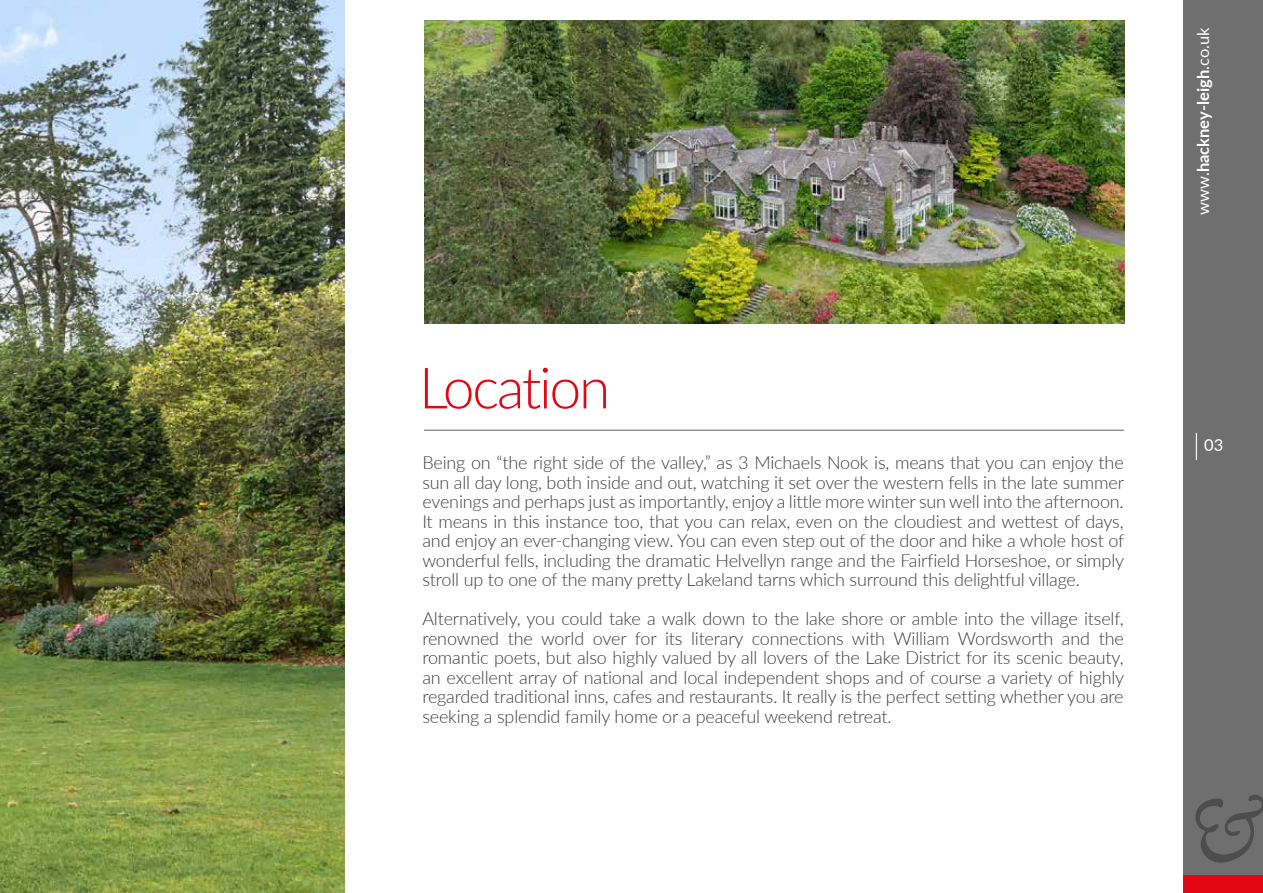
<style>
.page{position:relative;width:1263px;height:893px;background:#fff}
.page>*{position:absolute;margin:0;border:0;box-sizing:border-box;transform-origin:0 0}
.t1{font:300 57px "Lato";letter-spacing:-.04em;color:#e30613}
.t2{font:300 18px/19.5px "Lato";letter-spacing:-.01em;color:#3c3c3b;text-align:justify}
.t3{font:700 16.5px "Lato";color:#fff}
.t4{font:16.5px "Lato";color:#fff}
.s1{font-weight:400}
</style>
<div class="page">
<img style="left:424px;top:21px;width:700px;height:302px">
<div style="left:1183px;top:0;width:80px;height:893px;background:#706f6f"></div>
<div style="left:1183px;top:876px;width:80px;height:17px;background:#e30613"></div>
<svg style="left:1195px;top:795px;width:68px;height:68px"></svg>
<svg style="left:1196px;top:433px;width:1px;height:27px"></svg>
<hr style="left:424px;top:430px;width:699px;height:1px;background:#706f6f">
<img style="left:0;top:0;width:344px;height:893px">
<h1 class="t1" style="left:419px;top:348px;width:193px">Location</h1>
<p class="t2" style="left:422px;top:453px;width:703px">Being on “the right side of the valley,” as 3 Michaels Nook is, means that you can enjoy the sun all day long, both inside and out, watching it set over the western fells in the late summer evenings and perhaps just as importantly, enjoy a little more winter sun well into the afternoon.<br>It means in this instance too, that you can relax, even on the cloudiest and wettest of days, and enjoy an ever-changing view. You can even step out of the door and hike a whole host of wonderful fells, including the dramatic Helvellyn range and the Fairfield Horseshoe, or simply stroll up to one of the many pretty Lakeland tarns which surround this delightful village.</p>
<p class="t2" style="left:422px;top:609px;width:703px">Alternatively, you could take a walk down to the lake shore or amble into the village itself, renowned the world over for its literary connections with William Wordsworth and the romantic poets, but also highly valued by all lovers of the Lake District for its scenic beauty, an excellent array of national and local independent shops and of course a variety of highly regarded traditional inns, cafes and restaurants. It really is the perfect setting whether you are seeking a splendid family home or a peaceful weekend retreat.</p>
<p class="t3" style="left:1191px;top:215px;width:189px;rotate:-90deg"><span class="s1">www.</span>hackney-leigh<span class="s1">.co.uk</span></p>
<p class="t4" style="left:1204px;top:433px;width:21px">03</p>
</div>
